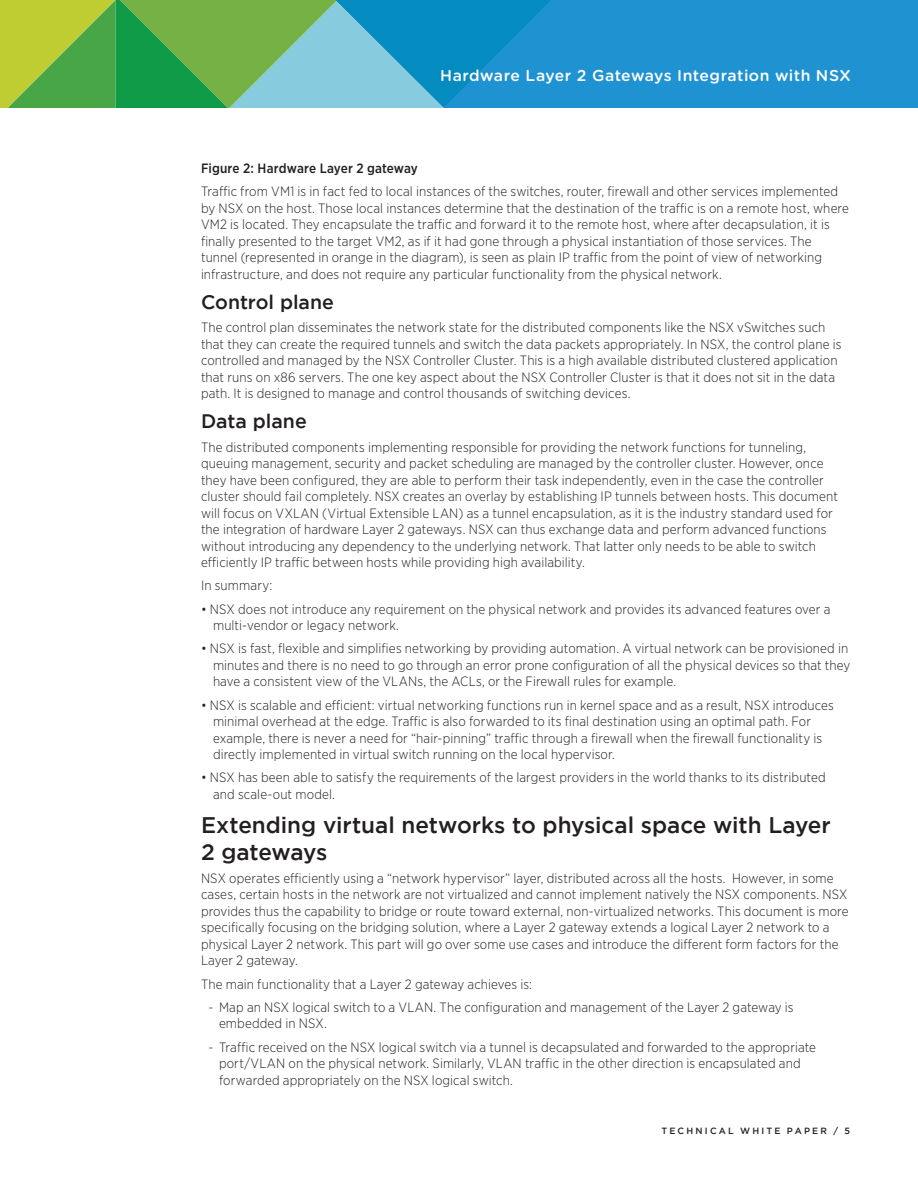
<style>
.page{position:relative;width:918px;height:1188px;background:#fff}
.page>*{position:absolute;margin:0;border:0;box-sizing:border-box;transform-origin:0 0}
._5a_Body{font:500 22.5px/27px "Gotham";letter-spacing:-.005em;color:#231f20}
._5a_Body-2{font:500 19.5px "Gotham";letter-spacing:-.005em;color:#231f20}
.t1{font:500 15.75px "Gotham Rounded";letter-spacing:.025em;color:#fff}
._5a_Body-3{font:300 13.5px/16.5px "Gotham Narrow";letter-spacing:.01em;color:#231f20}
._5a_Body-4{font:500 13.5px "Gotham Narrow";letter-spacing:.005em;color:#231f20}
.t2{font:500 9px "Gotham";letter-spacing:.245em;color:#231f20}
</style>
<div class="page">
<div style="left:564px;top:0;width:354px;height:108px;background:#1f93d2"></div>
<svg style="left:0;top:0;width:564px;height:108px;background:#53ab88"></svg>
<p class="t1" style="left:440px;top:66px;width:412px">Hardware Layer 2 Gateways Integration with NSX</p>
<p class="_5a_Body-4" style="left:201px;top:160px;width:218px">Figure 2: Hardware Layer 2 gateway</p>
<p class="_5a_Body-3" style="left:201px;top:183px;width:650px">Traffic from VM1 is in fact fed to local instances of the switches, router, firewall and other services implemented by NSX on the host. Those local instances determine that the destination of the traffic is on a remote host, where VM2 is located. They encapsulate the traffic and forward it to the remote host, where after decapsulation, it is finally presented to the target VM2, as if it had gone through a physical instantiation of those services. The tunnel (represented in orange in the diagram), is seen as plain IP traffic from the point of view of networking infrastructure, and does not require any particular functionality from the physical network.</p>
<p class="_5a_Body-2" style="left:201px;top:291px;width:135px">Control plane</p>
<p class="_5a_Body-3" style="left:201px;top:319px;width:642px">The control plan disseminates the network state for the distributed components like the NSX vSwitches such that they can create the required tunnels and switch the data packets appropriately. In NSX, the control plane is controlled and managed by the NSX Controller Cluster. This is a high available distributed clustered application that runs on x86 servers. The one key aspect about the NSX Controller Cluster is that it does not sit in the data path. It is designed to manage and control thousands of switching devices.</p>
<p class="_5a_Body-2" style="left:201px;top:410px;width:107px">Data plane</p>
<p class="_5a_Body-3" style="left:201px;top:438px;width:639px">The distributed components implementing responsible for providing the network functions for tunneling, queuing management, security and packet scheduling are managed by the controller cluster. However, once they have been configured, they are able to perform their task independently, even in the case the controller cluster should fail completely. NSX creates an overlay by establishing IP tunnels between hosts. This document will focus on VXLAN (Virtual Extensible LAN) as a tunnel encapsulation, as it is the industry standard used for the integration of hardware Layer 2 gateways. NSX can thus exchange data and perform advanced functions without introducing any dependency to the underlying network. That latter only needs to be able to switch efficiently IP traffic between hosts while providing high availability.</p>
<p class="_5a_Body-3" style="left:201px;top:577px;width:73px">In summary:</p>
<p class="_5a_Body-3" style="left:213px;top:600px;width:619px;text-indent:-12px">• NSX does not introduce any requirement on the physical network and provides its advanced features over a multi-vendor or legacy network.</p>
<p class="_5a_Body-3" style="left:213px;top:640px;width:639px;text-indent:-12px">• NSX is fast, flexible and simplifies networking by providing automation. A virtual network can be provisioned in minutes and there is no need to go through an error prone configuration of all the physical devices so that they have a consistent view of the VLANs, the ACLs, or the Firewall rules for example.</p>
<p class="_5a_Body-3" style="left:213px;top:696px;width:622px;text-indent:-12px">• NSX is scalable and efficient: virtual networking functions run in kernel space and as a result, NSX introduces minimal overhead at the edge. Traffic is also forwarded to its final destination using an optimal path. For example, there is never a need for “hair-pinning” traffic through a firewall when the firewall functionality is directly implemented in virtual switch running on the local hypervisor.</p>
<p class="_5a_Body-3" style="left:213px;top:769px;width:614px;text-indent:-12px">• NSX has been able to satisfy the requirements of the largest providers in the world thanks to its distributed and scale-out model.</p>
<p class="_5a_Body" style="left:201px;top:811px;width:631px">Extending virtual networks to physical space with Layer<br>2 gateways</p>
<p class="_5a_Body-3" style="left:201px;top:869px;width:649px">NSX operates efficiently using a “network hypervisor” layer, distributed across all the hosts. However, in some cases, certain hosts in the network are not virtualized and cannot implement natively the NSX components. NSX provides thus the capability to bridge or route toward external, non-virtualized networks. This document is more specifically focusing on the bridging solution, where a Layer 2 gateway extends a logical Layer 2 network to a physical Layer 2 network. This part will go over some use cases and introduce the different form factors for the Layer 2 gateway.</p>
<p class="_5a_Body-3" style="left:201px;top:975px;width:333px">The main functionality that a Layer 2 gateway achieves is:</p>
<p class="_5a_Body-3" style="left:219px;top:998px;width:576px;text-indent:-10px">- Map an NSX logical switch to a VLAN. The configuration and management of the Layer 2 gateway is embedded in NSX.</p>
<p class="_5a_Body-3" style="left:219px;top:1038px;width:599px;text-indent:-10px">- Traffic received on the NSX logical switch via a tunnel is decapsulated and forwarded to the appropriate port/VLAN on the physical network. Similarly, VLAN traffic in the other direction is encapsulated and forwarded appropriately on the NSX logical switch.</p>
<p class="t2" style="left:661px;top:1126px;width:190px">TECHNICAL WHITE PAPER / 5</p>
</div>
